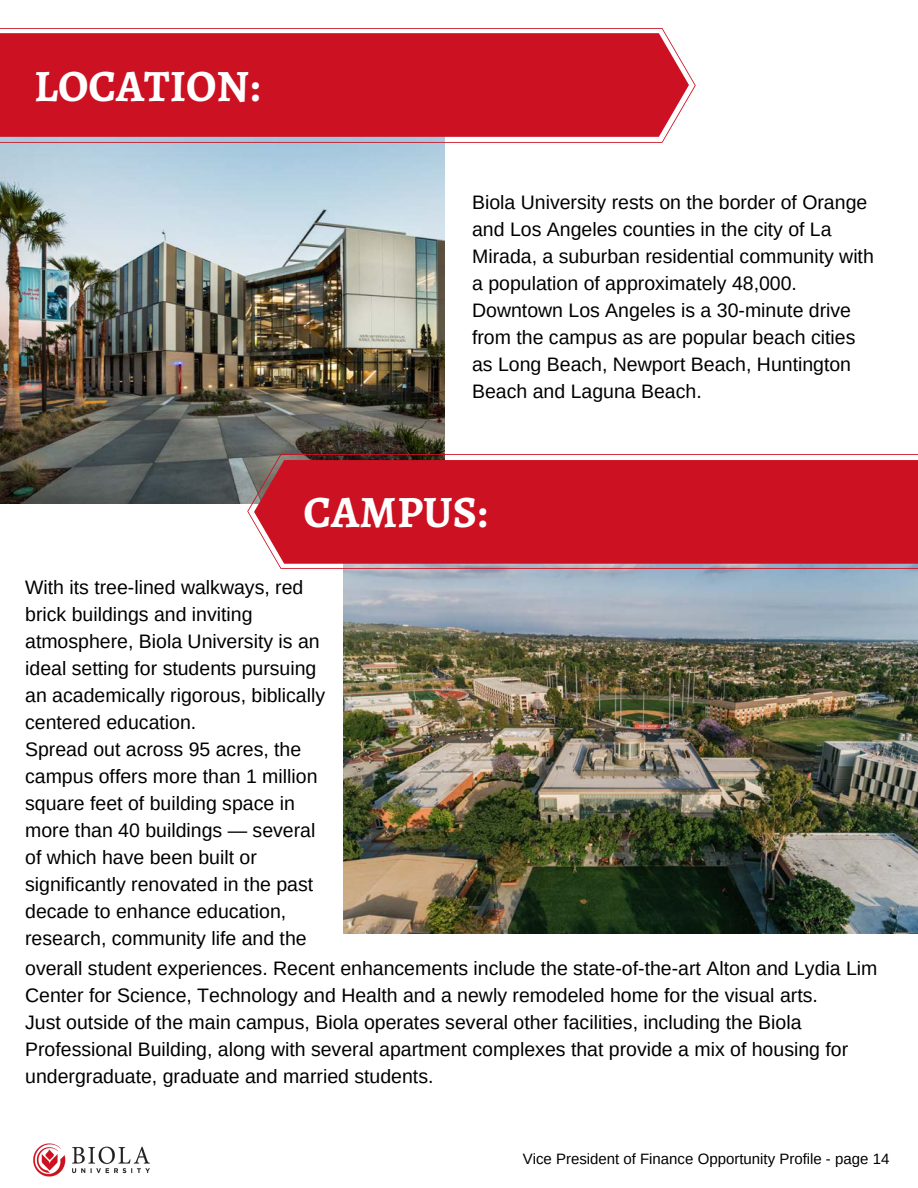
<style>
.page{position:relative;width:918px;height:1188px;background:#fff}
.page>*{position:absolute;margin:0;border:0;box-sizing:border-box;transform-origin:0 0}
.t1{font:700 45px "Alegreya";color:#fff}
.t2{font:19.5px/27px "Arimo";color:#000}
.t3{font:15px "Arimo";color:#000}
</style>
<div class="page">
<img style="left:343px;top:569px;width:575px;height:364px">
<img style="left:0;top:143px;width:444px;height:361px">
<svg style="left:0;top:28px;width:696px;height:115px;background:#ce2939"></svg>
<svg style="left:247px;top:454px;width:671px;height:115px;background:#ca2434"></svg>
<img style="left:33px;top:1143px;width:117px;height:34px">
<p class="t1" style="left:34px;top:55px;width:227px">LOCATION:</p>
<p class="t2" style="left:472px;top:188px;width:403px">Biola University rests on the border of Orange and Los Angeles counties in the city of La Mirada, a suburban residential community with a population of approximately 48,000.</p>
<p class="t2" style="left:472px;top:296px;width:385px">Downtown Los Angeles is a 30-minute drive from the campus as are popular beach cities as Long Beach, Newport Beach, Huntington Beach and Laguna Beach.</p>
<p class="t1" style="left:304px;top:481px;width:186px">CAMPUS:</p>
<p class="t2" style="left:25px;top:574px;width:302px">With its tree-lined walkways, red brick buildings and inviting atmosphere, Biola University is an ideal setting for students pursuing an academically rigorous, biblically centered education.</p>
<p class="t2" style="left:25px;top:736px;width:294px">Spread out across 95 acres, the campus offers more than 1 million square feet of building space in more than 40 buildings — several of which have been built or significantly renovated in the past decade to enhance education, research, community life and the</p>
<p class="t2" style="left:25px;top:954px;width:854px">overall student experiences. Recent enhancements include the state-of-the-art Alton and Lydia Lim<br>Center for Science, Technology and Health and a newly remodeled home for the visual arts.</p>
<p class="t2" style="left:25px;top:1008px;width:825px">Just outside of the main campus, Biola operates several other facilities, including the Biola<br>Professional Building, along with several apartment complexes that provide a mix of housing for undergraduate, graduate and married students.</p>
<p class="t3" style="left:523px;top:1151px;width:368px">Vice President of Finance Opportunity Profile - page 14</p>
</div>
